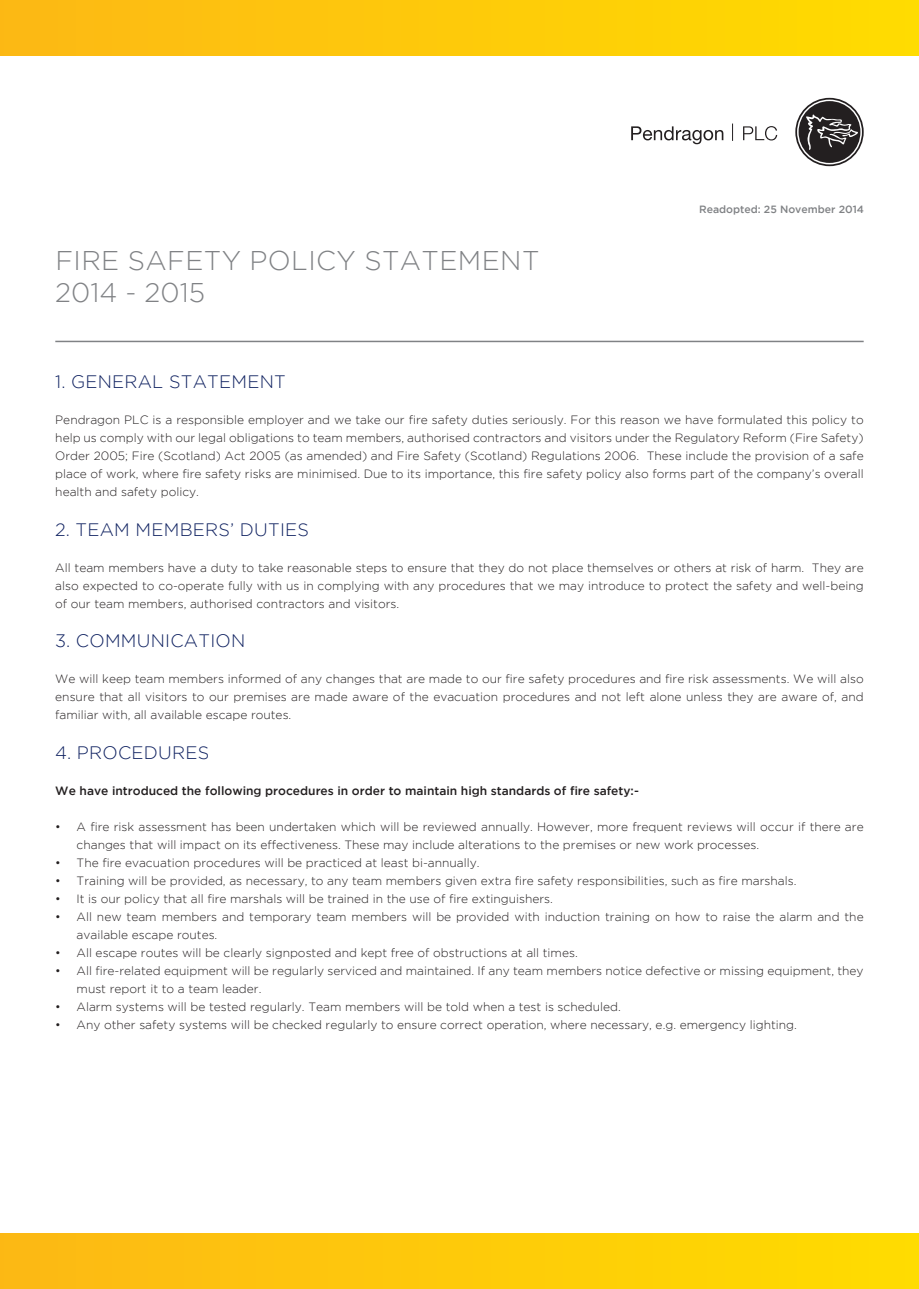
<style>
.page{position:relative;width:919px;height:1289px;background:#fff}
.page>*{position:absolute;margin:0;border:0;box-sizing:border-box;transform-origin:0 0}
.t1{font:300 27px "Gotham";letter-spacing:.015em;color:#808285}
.t2{font:300 18px "Gotham";letter-spacing:.015em;color:#102261}
.t3{font:300 12px/18px "Gotham";color:#231f20;text-align:justify}
.t4{font:500 12px "Gotham";color:#231f20}
.t5{font:500 10.5px "Gotham";color:#808285}
</style>
<div class="page">
<div style="left:0;top:1233px;width:918px;height:55px;background:linear-gradient(to right,#fdb915,#ffdc00)"></div>
<svg style="left:795px;top:98px;width:68px;height:68px"></svg>
<svg style="left:732px;top:123px;width:1px;height:18px"></svg>
<svg style="left:743px;top:126px;width:34px;height:14px"></svg>
<svg style="left:631px;top:126px;width:92px;height:18px"></svg>
<div style="left:0;top:0;width:918px;height:55px;background:linear-gradient(to right,#fdb915,#ffdc00)"></div>
<hr style="left:55px;top:341px;width:808px;height:1px;background:#808285">
<p class="t1" style="left:55px;top:245px;width:485px">FIRE SAFETY POLICY STATEMENT</p>
<p class="t1" style="left:55px;top:278px;width:151px">2014 - 2015</p>
<p class="t5" style="left:699px;top:203px;width:166px">Readopted: 25 November 2014</p>
<p class="t2" style="left:55px;top:372px;width:232px">1. GENERAL STATEMENT</p>
<p class="t3" style="left:55px;top:410px;width:809px">Pendragon PLC is a responsible employer and we take our fire safety duties seriously. For this reason we have formulated this policy to help us comply with our legal obligations to team members, authorised contractors and visitors under the Regulatory Reform (Fire Safety)<br>Order 2005; Fire (Scotland) Act 2005 (as amended) and Fire Safety (Scotland) Regulations 2006. These include the provision of a safe place of work, where fire safety risks are minimised. Due to its importance, this fire safety policy also forms part of the company’s overall health and safety policy.</p>
<p class="t2" style="left:55px;top:519px;width:255px">2. TEAM MEMBERS’ DUTIES</p>
<p class="t3" style="left:55px;top:558px;width:809px">All team members have a duty to take reasonable steps to ensure that they do not place themselves or others at risk of harm. They are also expected to co-operate fully with us in complying with any procedures that we may introduce to protect the safety and well-being of our team members, authorised contractors and visitors.</p>
<p class="t2" style="left:55px;top:631px;width:191px">3. COMMUNICATION</p>
<p class="t3" style="left:55px;top:670px;width:809px">We will keep team members informed of any changes that are made to our fire safety procedures and fire risk assessments. We will also ensure that all visitors to our premises are made aware of the evacuation procedures and not left alone unless they are aware of, and familiar with, all available escape routes.</p>
<p class="t2" style="left:55px;top:742px;width:155px">4. PROCEDURES</p>
<p class="t4" style="left:55px;top:783px;width:585px">We have introduced the following procedures in order to maintain high standards of fire safety:-</p>
<p class="t3" style="left:77px;top:817px;width:788px;text-indent:-21px">• A fire risk assessment has been undertaken which will be reviewed annually. However, more frequent reviews will occur if there are changes that will impact on its effectiveness. These may include alterations to the premises or new work processes.</p>
<p class="t3" style="left:55px;top:853px;width:426px">• The fire evacuation procedures will be practiced at least bi-annually.</p>
<p class="t3" style="left:55px;top:871px;width:742px">• Training will be provided, as necessary, to any team members given extra fire safety responsibilities, such as fire marshals.</p>
<p class="t3" style="left:55px;top:889px;width:499px">• It is our policy that all fire marshals will be trained in the use of fire extinguishers.</p>
<p class="t3" style="left:77px;top:907px;width:788px;text-indent:-21px">• All new team members and temporary team members will be provided with induction training on how to raise the alarm and the available escape routes.</p>
<p class="t3" style="left:55px;top:943px;width:524px">• All escape routes will be clearly signposted and kept free of obstructions at all times.</p>
<p class="t3" style="left:77px;top:961px;width:788px;text-indent:-21px">• All fire-related equipment will be regularly serviced and maintained. If any team members notice defective or missing equipment, they must report it to a team leader.</p>
<p class="t3" style="left:55px;top:997px;width:567px">• Alarm systems will be tested regularly. Team members will be told when a test is scheduled.</p>
<p class="t3" style="left:55px;top:1015px;width:743px">• Any other safety systems will be checked regularly to ensure correct operation, where necessary, e.g. emergency lighting.</p>
</div>
